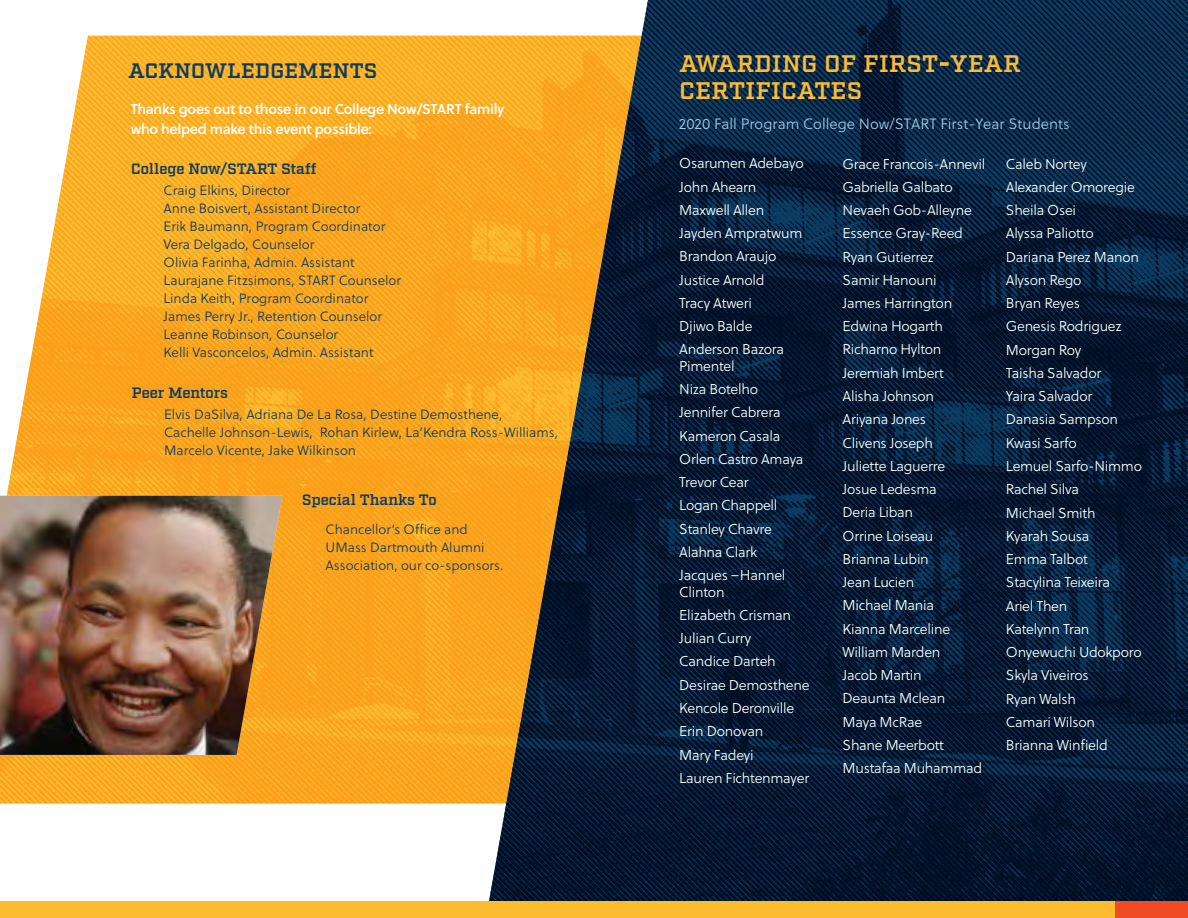
<style>
.page{position:relative;width:1188px;height:918px;background:#fff}
.page>*{position:absolute;margin:0;border:0;box-sizing:border-box;transform-origin:0 0}
.t1{font:600 24px/27px "Factoria";letter-spacing:.02em;color:#fdbb30}
.t2{font:600 21px "Factoria";letter-spacing:.02em;color:#0b3c61}
.t3{font:15px "Soleil Lt";color:#a1c7e3}
.t4{font:600 15px "Factoria";letter-spacing:-.01em;color:#0b3c61}
.t5{font:14.25px/23.2px "Soleil Lt";letter-spacing:-.02em;color:#fff}
.t6{font:14.25px/19.5px "Soleil Sb";letter-spacing:-.02em;color:#fff}
.t7{font:13.5px/18px "Soleil Lt";color:#0b3c61}
</style>
<div class="page">
<img style="left:0;top:36px;width:486px;height:768px">
<img style="left:486px;top:0;width:701px;height:902px">
<div style="left:0;top:902px;width:1188px;height:16px;background:#fdbb30"></div>
<div style="left:1116px;top:902px;width:72px;height:16px;background:#f04b24"></div>
<img style="left:0;top:496px;width:282px;height:259px">
<h2 class="t2" style="left:129px;top:58px;width:250px">ACKNOWLEDGEMENTS</h2>
<p class="t6" style="left:131px;top:99px;width:375px">Thanks goes out to those in our College Now/START family who helped make this event possible:</p>
<p class="t4" style="left:131px;top:160px;width:187px">College Now/START Staff</p>
<p class="t7" style="left:164px;top:181px;width:239px">Craig Elkins, Director<br>Anne Boisvert, Assistant Director<br>Erik Baumann, Program Coordinator Vera Delgado, Counselor<br>Olivia Farinha, Admin. Assistant Laurajane Fitzsimons, START Counselor Linda Keith, Program Coordinator James Perry Jr., Retention Counselor Leanne Robinson, Counselor<br>Kelli Vasconcelos, Admin. Assistant</p>
<p class="t4" style="left:132px;top:384px;width:98px">Peer Mentors</p>
<p class="t7" style="left:164px;top:405px;width:395px">Elvis DaSilva, Adriana De La Rosa, Destine Demosthene,<br>Cachelle Johnson-Lewis, Rohan Kirlew, La’Kendra Ross-Williams,<br>Marcelo Vicente, Jake Wilkinson</p>
<p class="t4" style="left:302px;top:491px;width:136px">Special Thanks To</p>
<p class="t7" style="left:326px;top:520px;width:179px">Chancellor’s Office and<br>UMass Dartmouth Alumni<br>Association, our co-sponsors.</p>
<h1 class="t1" style="left:679px;top:51px;width:342px">AWARDING OF FIRST-YEAR<br>CERTIFICATES</h1>
<p class="t3" style="left:679px;top:113px;width:392px">2020 Fall Program College Now/START First-Year Students</p>
<p class="t5" style="left:679px;top:152px;width:126px">Osarumen Adebayo<br>John Ahearn<br>Maxwell Allen<br>Jayden Ampratwum<br>Brandon Araujo<br>Justice Arnold<br>Tracy Atweri<br>Djiwo Balde<br>Anderson Bazora</p>
<p class="t5" style="left:679px;top:354px;width:126px">Pimentel<br>Niza Botelho<br>Jennifer Cabrera<br>Kameron Casala<br>Orlen Castro Amaya<br>Trevor Cear<br>Logan Chappell<br>Stanley Chavre<br>Alahna Clark<br>Jacques –Hannel</p>
<p class="t5" style="left:679px;top:580px;width:132px">Clinton<br>Elizabeth Crisman<br>Julian Curry<br>Candice Darteh<br>Desirae Demosthene<br>Kencole Deronville<br>Erin Donovan<br>Mary Fadeyi<br>Lauren Fichtenmayer</p>
<p class="t5" style="left:843px;top:152px;width:144px">Grace Francois-Annevil<br>Gabriella Galbato<br>Nevaeh Gob-Alleyne<br>Essence Gray-Reed<br>Ryan Gutierrez<br>Samir Hanouni<br>James Harrington<br>Edwina Hogarth<br>Richarno Hylton<br>Jeremiah Imbert<br>Alisha Johnson<br>Ariyana Jones<br>Clivens Joseph<br>Juliette Laguerre<br>Josue Ledesma<br>Deria Liban<br>Orrine Loiseau<br>Brianna Lubin<br>Jean Lucien<br>Michael Mania<br>Kianna Marceline<br>William Marden<br>Jacob Martin<br>Deaunta Mclean<br>Maya McRae<br>Shane Meerbott<br>Mustafaa Muhammad</p>
<p class="t5" style="left:1006px;top:152px;width:138px">Caleb Nortey<br>Alexander Omoregie<br>Sheila Osei<br>Alyssa Paliotto<br>Dariana Perez Manon<br>Alyson Rego<br>Bryan Reyes<br>Genesis Rodriguez<br>Morgan Roy<br>Taisha Salvador<br>Yaira Salvador<br>Danasia Sampson<br>Kwasi Sarfo<br>Lemuel Sarfo-Nimmo<br>Rachel Silva<br>Michael Smith<br>Kyarah Sousa<br>Emma Talbot<br>Stacylina Teixeira<br>Ariel Then<br>Katelynn Tran<br>Onyewuchi Udokporo<br>Skyla Viveiros<br>Ryan Walsh<br>Camari Wilson<br>Brianna Winfield</p>
</div>
